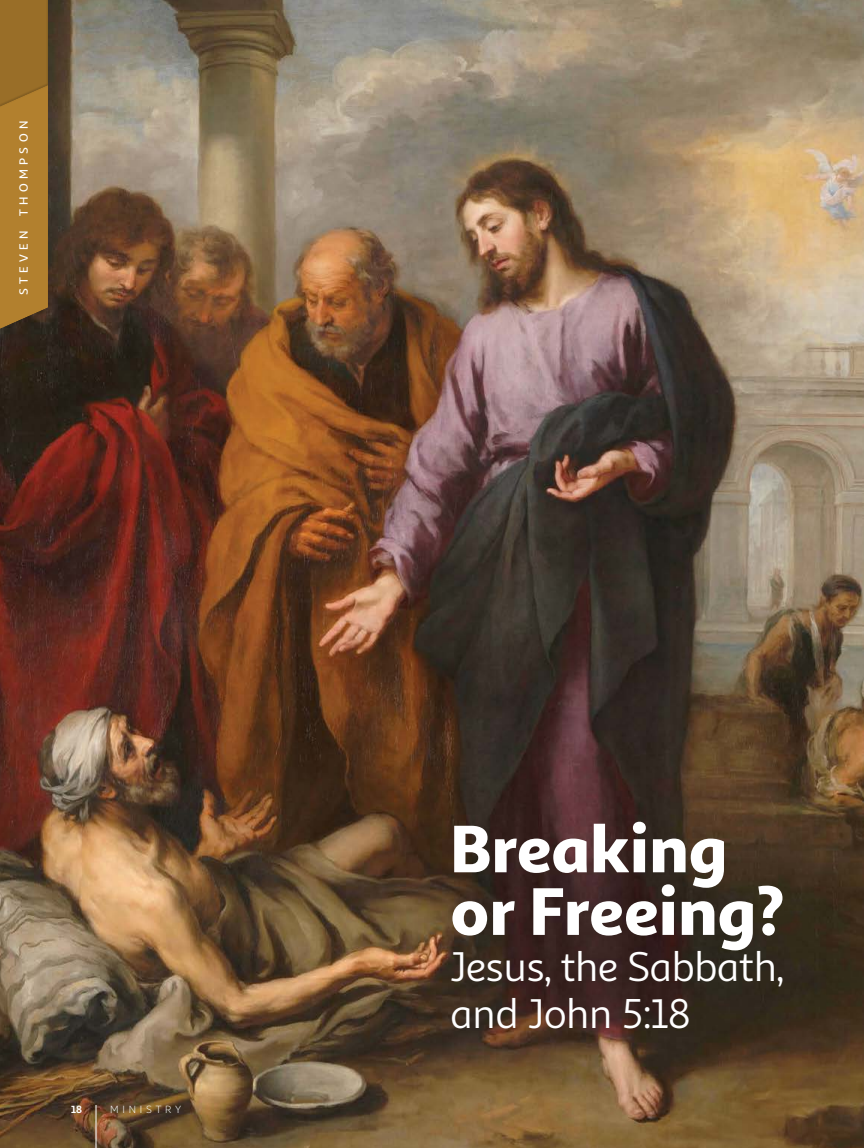
<style>
.page{position:relative;width:864px;height:1148px;background:#fff}
.page>*{position:absolute;margin:0;border:0;box-sizing:border-box;transform-origin:0 0}
.t1{font:900 67.35px/62.6px "Sana Sans Alt";letter-spacing:-.01em;color:#fff}
.t2{font:41.7px/46.5px "Sana Sans Alt";letter-spacing:-.01em;color:#fff}
.t3{font:500 12px "Sana Sans Alt";letter-spacing:.365em;color:#fff}
.t4{font:10.5px "Sana Sans Alt";letter-spacing:.36em;color:#fff}
.t5{font:700 10.5px "Sana Sans Alt";color:#fff}
</style>
<div class="page">
<img style="left:0;top:0;width:864px;height:1148px">
<hr style="left:96px;top:1104px;width:1px;height:44px;background:#fff">
<div style="left:0;top:0;width:62px;height:226px;background:#000;opacity:.1"></div>
<div style="left:0;top:0;width:48px;height:225px;background:#996e28"></div>
<div style="left:0;top:70px;width:48px;height:277px;background:#000;opacity:.1"></div>
<p class="t3" style="left:16px;top:295px;width:176px;rotate:-90deg">STEVEN THOMPSON</p>
<p class="t5" style="left:71px;top:1102px;width:13px">18</p>
<p class="t4" style="left:110px;top:1102px;width:72px">MINISTRY</p>
<h1 class="t1" style="left:450px;top:817px;width:336px">Breaking or Freeing?</h1>
<p class="t2" style="left:450px;top:944px;width:336px">Jesus, the Sabbath, and John 5:18</p>
</div>
